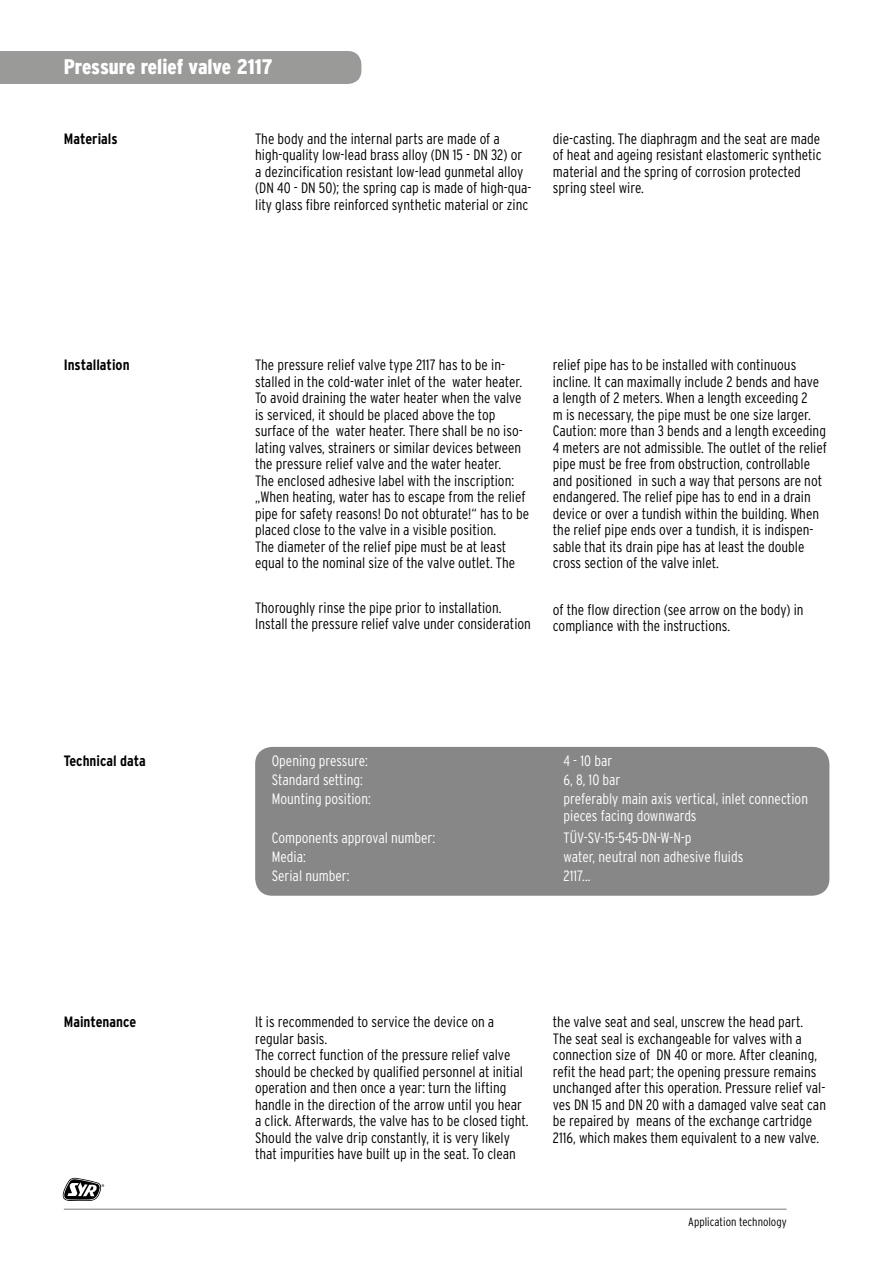
<style>
.page{position:relative;width:893px;height:1263px;background:#fff}
.page>*{position:absolute;margin:0;border:0;box-sizing:border-box;transform-origin:0 0}
.t1{font:900 condensed 21px "Interstate";color:#fff}
.t2{font:300 condensed 15px/16.5px "Interstate";color:#000}
.t3{font:300 condensed 15px/16.5px "Interstate";color:#fff}
.t4{font:700 condensed 15px "Interstate";color:#000}
.t5{font:300 condensed 12px "Interstate";color:#000}
</style>
<div class="page">
<div style="left:255px;top:747px;width:574px;height:149px;background:#878787;border-radius:17px"></div>
<svg style="left:63px;top:1178px;width:41px;height:23px"></svg>
<hr style="left:64px;top:1209px;width:723px;height:1px;background:#000">
<div style="left:0;top:51px;width:361px;height:33px;background:#9a9a99"></div>
<h1 class="t1" style="left:64px;top:55px;width:210px">Pressure relief valve 2117</h1>
<p class="t4" style="left:64px;top:129px;width:55px">Materials</p>
<p class="t2" style="left:255px;top:130px;width:278px">The body and the internal parts are made of a high-quality low-lead brass alloy (DN 15 - DN 32) or a dezincification resistant low-lead gunmetal alloy (DN 40 - DN 50); the spring cap is made of high-qua&shy;lity glass fibre reinforced synthetic material or zinc</p>
<p class="t2" style="left:553px;top:130px;width:270px">die-casting. The diaphragm and the seat are made of heat and ageing resistant elastomeric synthetic material and the spring of corrosion protected spring steel wire.</p>
<p class="t4" style="left:64px;top:356px;width:67px">Installation</p>
<p class="t2" style="left:255px;top:356px;width:276px">The pressure relief valve type 2117 has to be in&shy;stalled in the cold-water inlet of the water heater.<br>To avoid draining the water heater when the valve is serviced, it should be placed above the top surface of the water heater. There shall be no iso&shy;lating valves, strainers or similar devices between the pressure relief valve and the water heater.<br>The enclosed adhesive label with the inscription: „When heating, water has to escape from the relief pipe for safety reasons! Do not obturate!“ has to be placed close to the valve in a visible position.<br>The diameter of the relief pipe must be at least equal to the nominal size of the valve outlet. The</p>
<p class="t2" style="left:255px;top:599px;width:277px">Thoroughly rinse the pipe prior to installation.<br>Install the pressure relief valve under consideration</p>
<p class="t2" style="left:553px;top:356px;width:276px">relief pipe has to be installed with continuous incline. It can maximally include 2 bends and have a length of 2 meters. When a length exceeding 2<br>m is necessary, the pipe must be one size larger.<br>Caution: more than 3 bends and a length exceeding 4 meters are not admissible. The outlet of the relief pipe must be free from obstruction, controllable and positioned in such a way that persons are not endangered. The relief pipe has to end in a drain device or over a tundish within the building. When the relief pipe ends over a tundish, it is indispen&shy;sable that its drain pipe has at least the double cross section of the valve inlet.</p>
<p class="t2" style="left:553px;top:601px;width:252px">of the flow direction (see arrow on the body) in compliance with the instructions.</p>
<p class="t4" style="left:64px;top:751px;width:84px">Technical data</p>
<p class="t3" style="left:272px;top:752px;width:98px">Opening pressure:</p>
<p class="t3" style="left:563px;top:752px;width:50px">4 - 10 bar</p>
<p class="t3" style="left:272px;top:771px;width:93px">Standard setting:</p>
<p class="t3" style="left:563px;top:771px;width:58px">6, 8, 10 bar</p>
<p class="t3" style="left:272px;top:791px;width:100px">Mounting position:</p>
<p class="t3" style="left:563px;top:791px;width:246px">preferably main axis vertical, inlet connection pieces facing downwards</p>
<p class="t3" style="left:272px;top:829px;width:165px">Components approval number:</p>
<p class="t3" style="left:563px;top:829px;width:130px">TÜV-SV-15-545-DN-W-N-p</p>
<p class="t3" style="left:272px;top:848px;width:36px">Media:</p>
<p class="t3" style="left:563px;top:848px;width:181px">water, neutral non adhesive fluids</p>
<p class="t3" style="left:272px;top:867px;width:79px">Serial number:</p>
<p class="t3" style="left:563px;top:867px;width:28px">2117...</p>
<p class="t4" style="left:64px;top:1013px;width:74px">Maintenance</p>
<p class="t2" style="left:553px;top:1013px;width:275px">the valve seat and seal, unscrew the head part.<br>The seat seal is exchangeable for valves with a connection size of DN 40 or more. After cleaning, refit the head part; the opening pressure remains unchanged after this operation. Pressure relief val&shy;ves DN 15 and DN 20 with a damaged valve seat can be repaired by means of the exchange cartridge 2116, which makes them equivalent to a new valve.</p>
<p class="t2" style="left:255px;top:1013px;width:275px">It is recommended to service the device on a regular basis.<br>The correct function of the pressure relief valve should be checked by qualified personnel at initial operation and then once a year: turn the lifting handle in the direction of the arrow until you hear a click. Afterwards, the valve has to be closed tight.<br>Should the valve drip constantly, it is very likely that impurities have built up in the seat. To clean</p>
<p class="t5" style="left:688px;top:1215px;width:100px">Application technology</p>
</div>
